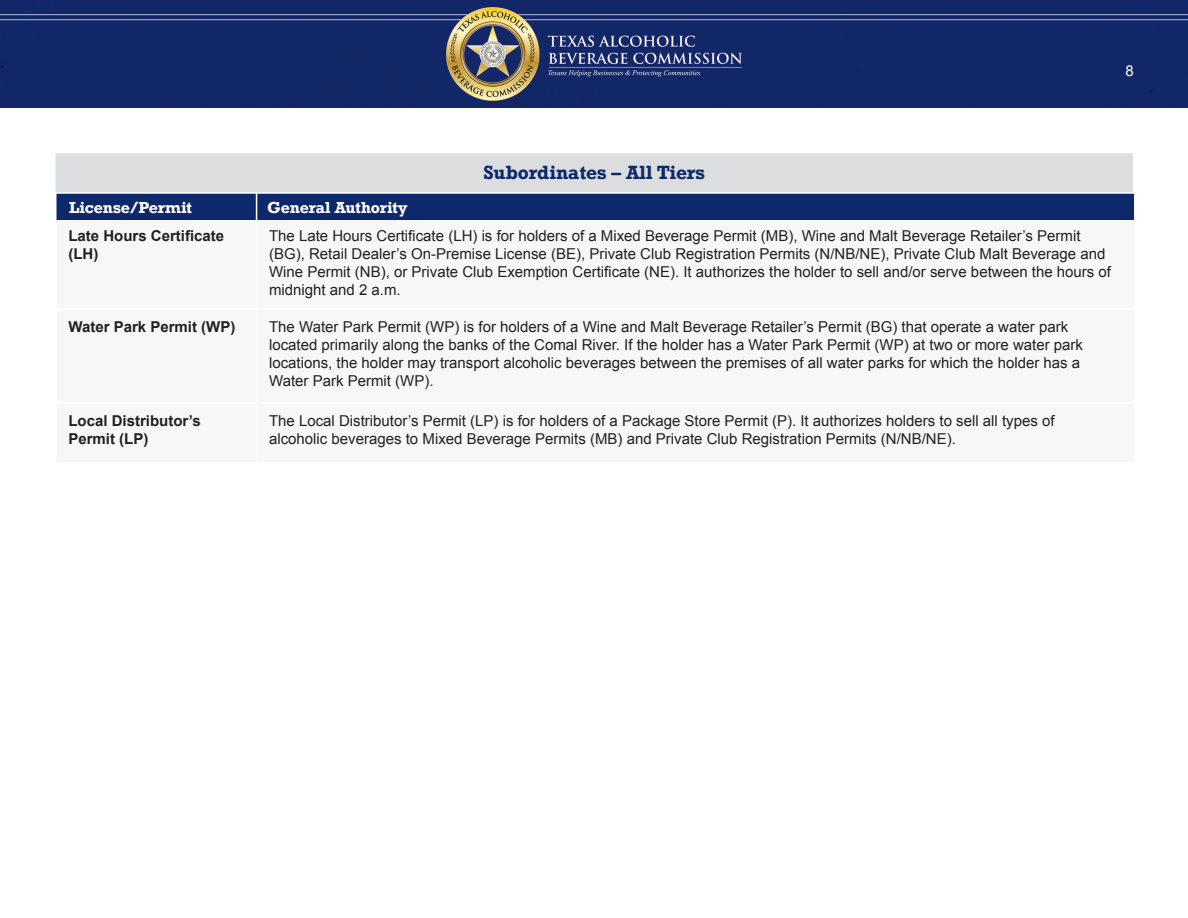
<style>
.page{position:relative;width:1188px;height:918px;background:#fff}
.page>*{position:absolute;margin:0;border:0;box-sizing:border-box;transform-origin:0 0}
.t1{font:700 18px "Rockwell";letter-spacing:-.01em;color:#0e296b}
.t2{font:15px/18px "Arial";color:#231f20}
.t3{font:700 15px/18px "Arial";color:#231f20}
.t4{font:700 15px "Rockwell";letter-spacing:-.01em;color:#fff}
.t5{font:15px "Arial";color:#fff}
</style>
<div class="page">
<div style="left:55px;top:220px;width:1078px;height:242px;background:#f7f7f8"></div>
<hr style="left:54px;top:308px;width:1080px;height:2px;background:#fff">
<hr style="left:54px;top:402px;width:1080px;height:2px;background:#fff">
<div style="left:55px;top:194px;width:1078px;height:26px;background:#0e296b"></div>
<hr style="left:55px;top:152px;width:2px;height:358px;background:#fff">
<hr style="left:256px;top:190px;width:1px;height:272px;background:#fff">
<div style="left:54px;top:152px;width:1080px;height:42px;background:#dcdddf;border:2px solid #fff"></div>
<img style="left:0;top:0;width:1188px;height:108px">
<p class="t5" style="left:1126px;top:61px;width:10px">8</p>
<p class="t1" style="left:484px;top:161px;width:223px">Subordinates – All Tiers</p>
<p class="t4" style="left:69px;top:198px;width:124px">License/Permit</p>
<p class="t4" style="left:267px;top:198px;width:142px">General Authority</p>
<p class="t3" style="left:68px;top:227px;width:157px">Late Hours Certificate (LH)</p>
<p class="t2" style="left:269px;top:227px;width:843px">The Late Hours Certificate (LH) is for holders of a Mixed Beverage Permit (MB), Wine and Malt Beverage Retailer’s Permit (BG), Retail Dealer’s On-Premise License (BE), Private Club Registration Permits (N/NB/NE), Private Club Malt Beverage and Wine Permit (NB), or Private Club Exemption Certificate (NE). It authorizes the holder to sell and/or serve between the hours of midnight and 2 a.m.</p>
<p class="t2" style="left:269px;top:318px;width:815px">The Water Park Permit (WP) is for holders of a Wine and Malt Beverage Retailer’s Permit (BG) that operate a water park located primarily along the banks of the Comal River. If the holder has a Water Park Permit (WP) at two or more water park locations, the holder may transport alcoholic beverages between the premises of all water parks for which the holder has a Water Park Permit (WP).</p>
<p class="t2" style="left:269px;top:412px;width:787px">The Local Distributor’s Permit (LP) is for holders of a Package Store Permit (P). It authorizes holders to sell all types of alcoholic beverages to Mixed Beverage Permits (MB) and Private Club Registration Permits (N/NB/NE).</p>
<p class="t3" style="left:68px;top:318px;width:168px">Water Park Permit (WP)</p>
<p class="t3" style="left:68px;top:412px;width:134px">Local Distributor’s<br>Permit (LP)</p>
</div>
